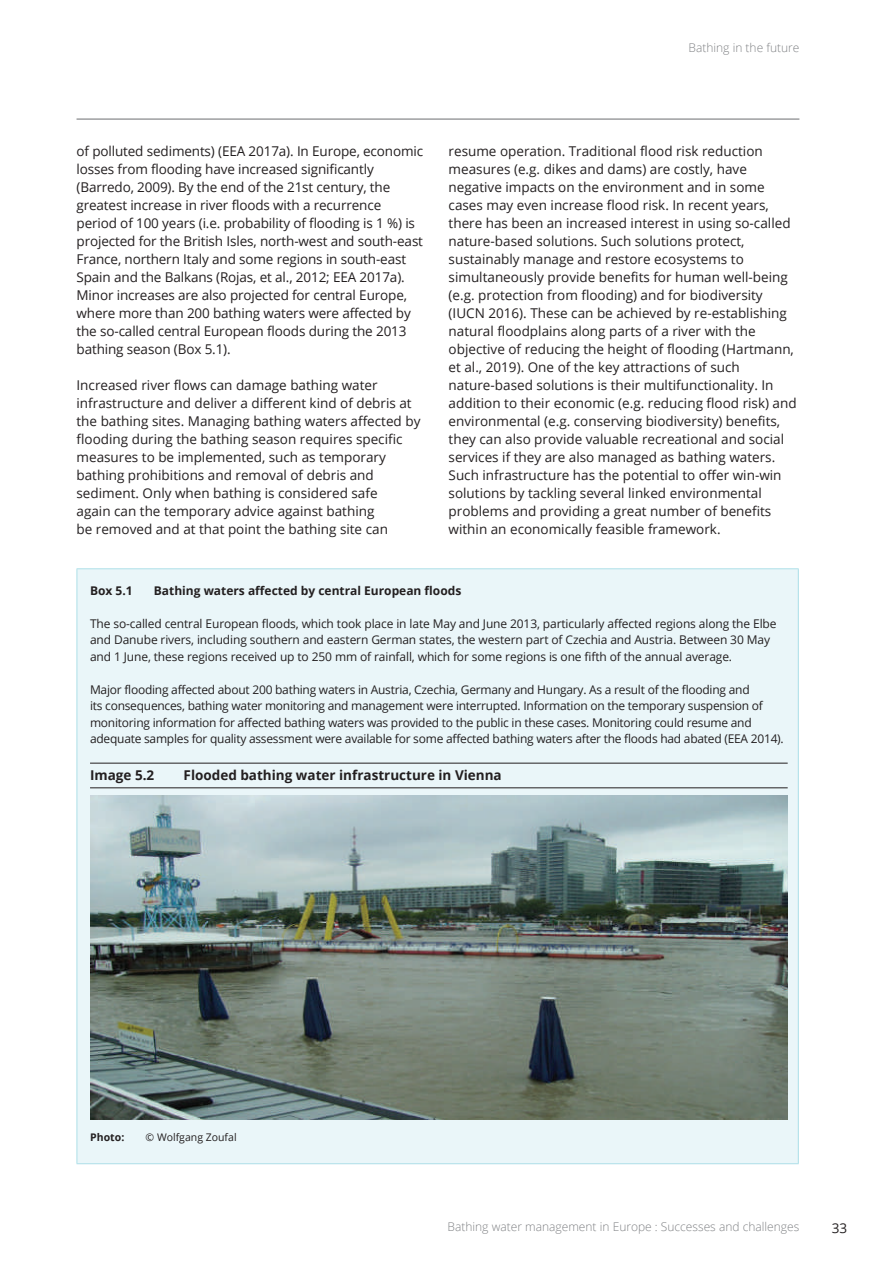
<style>
.page{position:relative;width:893px;height:1263px;background:#fff}
.page>*{position:absolute;margin:0;border:0;box-sizing:border-box;transform-origin:0 0}
.t1{font:13.5px/18px "Open Sans";color:#231f20}
.t2{font:700 13.5px "Open Sans";color:#231f20}
.t3{font:12px/16.5px "Open Sans";letter-spacing:-.02em;color:#231f20}
.t4{font:300 12px "Open Sans";color:#808285}
.t5{font:700 12px "Open Sans";color:#231f20}
.t6{font:10.5px "Open Sans";color:#231f20}
.t7{font:700 10.5px "Open Sans";color:#231f20}
</style>
<div class="page">
<hr style="left:77px;top:119px;width:722px;height:1px;background:#6c6d70">
<div style="left:77px;top:569px;width:721px;height:595px;background:#eaf6f9"></div>
<hr style="left:77px;top:568px;width:722px;height:1px;background:#addfe8">
<hr style="left:77px;top:569px;width:1px;height:594px;background:#addfe8">
<hr style="left:798px;top:569px;width:1px;height:594px;background:#addfe8">
<hr style="left:77px;top:1163px;width:722px;height:1px;background:#addfe8">
<hr style="left:90px;top:763px;width:698px;height:1px;background:#231f20">
<hr style="left:90px;top:787px;width:698px;height:1px;background:#231f20">
<img style="left:90px;top:796px;width:698px;height:324px">
<p class="t4" style="left:688px;top:40px;width:112px">Bathing in the future</p>
<p class="t1" style="left:77px;top:142px;width:348px">of polluted sediments) (EEA 2017a). In Europe, economic losses from flooding have increased significantly (Barredo, 2009). By the end of the 21st century, the greatest increase in river floods with a recurrence period of 100 years (i.e. probability of flooding is 1 %) is projected for the British Isles, north-west and south-east France, northern Italy and some regions in south-east Spain and the Balkans (Rojas, et al., 2012; EEA 2017a).<br>Minor increases are also projected for central Europe, where more than 200 bathing waters were affected by the so-called central European floods during the 2013 bathing season (Box 5.1).</p>
<p class="t1" style="left:77px;top:376px;width:345px">Increased river flows can damage bathing water infrastructure and deliver a different kind of debris at the bathing sites. Managing bathing waters affected by flooding during the bathing season requires specific measures to be implemented, such as temporary bathing prohibitions and removal of debris and sediment. Only when bathing is considered safe<br>again can the temporary advice against bathing<br>be removed and at that point the bathing site can</p>
<p class="t1" style="left:449px;top:142px;width:350px">resume operation. Traditional flood risk reduction measures (e.g. dikes and dams) are costly, have negative impacts on the environment and in some cases may even increase flood risk. In recent years, there has been an increased interest in using so‑called nature-based solutions. Such solutions protect, sustainably manage and restore ecosystems to simultaneously provide benefits for human well-being (e.g. protection from flooding) and for biodiversity (IUCN 2016). These can be achieved by re-establishing natural floodplains along parts of a river with the objective of reducing the height of flooding (Hartmann, et al., 2019). One of the key attractions of such nature‑based solutions is their multifunctionality. In addition to their economic (e.g. reducing flood risk) and environmental (e.g. conserving biodiversity) benefits, they can also provide valuable recreational and social services if they are also managed as bathing waters.<br>Such infrastructure has the potential to offer win-win solutions by tackling several linked environmental problems and providing a great number of benefits within an economically feasible framework.</p>
<p class="t5" style="left:90px;top:582px;width:44px">Box 5.1</p>
<p class="t5" style="left:154px;top:582px;width:309px">Bathing waters affected by central European floods</p>
<p class="t3" style="left:90px;top:615px;width:688px">The so-called central European floods, which took place in late May and June 2013, particularly affected regions along the Elbe and Danube rivers, including southern and eastern German states, the western part of Czechia and Austria. Between 30 May and 1 June, these regions received up to 250 mm of rainfall, which for some regions is one fifth of the annual average.</p>
<p class="t3" style="left:90px;top:681px;width:695px">Major flooding affected about 200 bathing waters in Austria, Czechia, Germany and Hungary. As a result of the flooding and<br>its consequences, bathing water monitoring and management were interrupted. Information on the temporary suspension of monitoring information for affected bathing waters was provided to the public in these cases. Monitoring could resume and adequate samples for quality assessment were available for some affected bathing waters after the floods had abated (EEA 2014).</p>
<p class="t2" style="left:90px;top:765px;width:66px">Image 5.2</p>
<p class="t2" style="left:184px;top:765px;width:320px">Flooded bathing water infrastructure in Vienna</p>
<p class="t7" style="left:90px;top:1129px;width:36px">Photo:</p>
<p class="t6" style="left:146px;top:1130px;width:93px">© Wolfgang Zoufal</p>
<p class="t4" style="left:447px;top:1218px;width:353px">Bathing water management in Europe : Successes and challenges</p>
<p class="t1" style="left:832px;top:1218px;width:17px">33</p>
</div>
